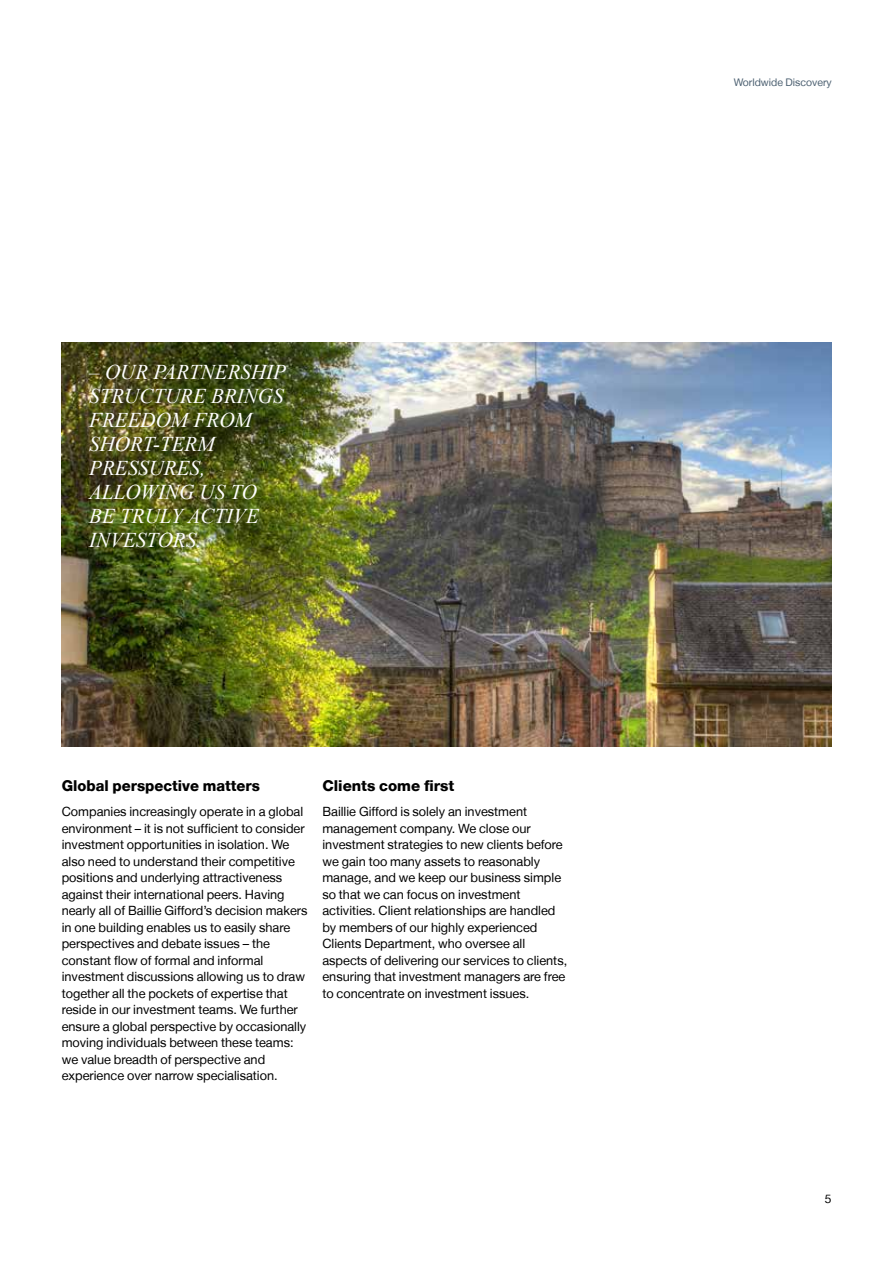
<style>
.page{position:relative;width:893px;height:1263px;background:#fff}
.page>*{position:absolute;margin:0;border:0;box-sizing:border-box;transform-origin:0 0}
.t1{font:italic 21px/24px "Times New Roman";color:#fff}
.t2{font:800 15px "Helvetica Neue LT";color:#000}
.t3{font:12.75px/16.5px "Helvetica Neue LT";color:#000}
.t4{font:12px "Helvetica Neue LT";color:#000}
.t5{font:10.5px "Helvetica Neue LT";color:#4d6172}
</style>
<div class="page">
<img style="left:62px;top:342px;width:769px;height:404px">
<h1 class="t1" style="left:89px;top:359px;width:198px">– OUR PARTNERSHIP<br>STRUCTURE BRINGS<br>FREEDOM FROM<br>SHORT-TERM<br>PRESSURES,<br>ALLOWING US TO<br>BE TRULY ACTIVE<br>INVESTORS.</h1>
<p class="t2" style="left:62px;top:777px;width:200px">Global perspective matters</p>
<p class="t3" style="left:62px;top:803px;width:247px">Companies increasingly operate in a global environment – it is not sufficient to consider investment opportunities in isolation. We also need to understand their competitive positions and underlying attractiveness against their international peers. Having nearly all of Baillie Gifford’s decision makers in one building enables us to easily share perspectives and debate issues – the constant flow of formal and informal investment discussions allowing us to draw together all the pockets of expertise that reside in our investment teams. We further ensure a global perspective by occasionally moving individuals between these teams: we value breadth of perspective and experience over narrow specialisation.</p>
<p class="t2" style="left:322px;top:777px;width:134px">Clients come first</p>
<p class="t3" style="left:322px;top:803px;width:246px">Baillie Gifford is solely an investment management company. We close our investment strategies to new clients before we gain too many assets to reasonably manage, and we keep our business simple so that we can focus on investment activities. Client relationships are handled by members of our highly experienced Clients Department, who oversee all aspects of delivering our services to clients, ensuring that investment managers are free to concentrate on investment issues.</p>
<p class="t5" style="left:734px;top:76px;width:99px">Worldwide Discovery</p>
<p class="t4" style="left:825px;top:1191px;width:8px">5</p>
</div>
